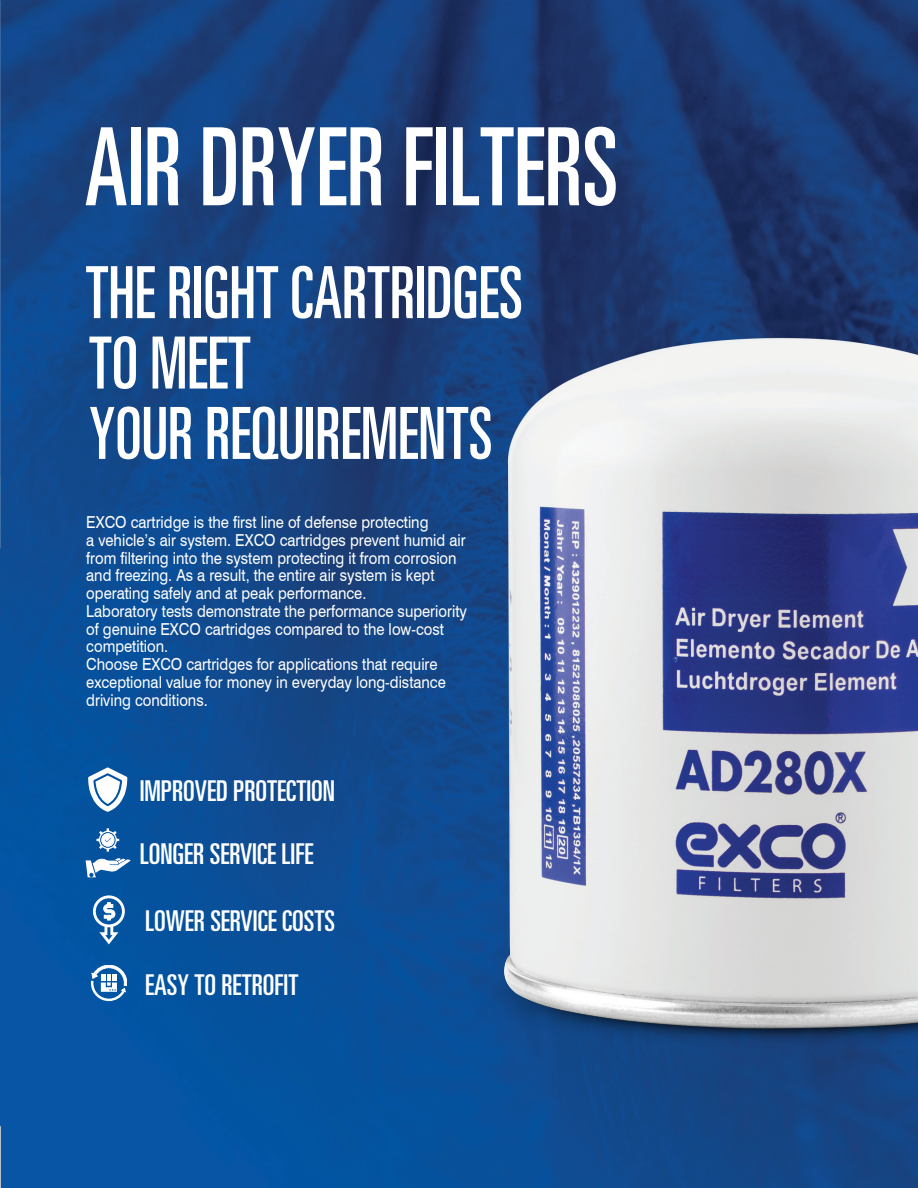
<style>
.page{position:relative;width:918px;height:1188px;background:#fff}
.page>*{position:absolute;margin:0;border:0;box-sizing:border-box;transform-origin:0 0}
.t1{font:108px "Univers LT 59 Ult Cn";color:#fff;scale:.9 1}
.t2{font:72px/70.3px "Univers LT 59 Ult Cn";color:#fff;scale:.9 1}
.t3{font:28.65px "Univers LT 59 Ult Cn";color:#fff}
.t4{font:16.5px/17.9px "Swiss 721 BT";color:#fff;scale:.9 1}
</style>
<div class="page">
<img style="left:1px;top:1px;width:917px;height:1187px">
<img style="left:0;top:1px;width:1px;height:474px">
<svg style="left:88px;top:767px;width:39px;height:45px"></svg>
<svg style="left:93px;top:895px;width:32px;height:49px"></svg>
<svg style="left:86px;top:859px;width:44px;height:18px"></svg>
<svg style="left:96px;top:828px;width:23px;height:24px"></svg>
<svg style="left:91px;top:965px;width:36px;height:36px"></svg>
<svg style="left:0;top:1126px;width:1px;height:62px"></svg>
<img style="left:468px;top:334px;width:449px;height:724px">
<h1 class="t1" style="left:85px;top:105px;width:594px">AIR DRYER FILTERS</h1>
<h2 class="t2" style="left:86px;top:256px;width:487px">THE RIGHT CARTRIDGES<br>TO MEET<br>YOUR REQUIREMENTS</h2>
<p class="t4" style="left:86px;top:513px;width:425px">EXCO cartridge is the first line of defense protecting<br>a vehicle’s air system. EXCO cartridges prevent humid air from filtering into the system protecting it from corrosion and freezing. As a result, the entire air system is kept operating safely and at peak performance.<br>Laboratory tests demonstrate the performance superiority of genuine EXCO cartridges compared to the low-cost competition.<br>Choose EXCO cartridges for applications that require exceptional value for money in everyday long-distance driving conditions.</p>
<h3 class="t3" style="left:140px;top:775px;width:197px">IMPROVED PROTECTION</h3>
<h3 class="t3" style="left:140px;top:838px;width:175px">LONGER SERVICE LIFE</h3>
<h3 class="t3" style="left:145px;top:905px;width:192px">LOWER SERVICE COSTS</h3>
<h3 class="t3" style="left:145px;top:968px;width:155px">EASY TO RETROFIT</h3>
</div>
